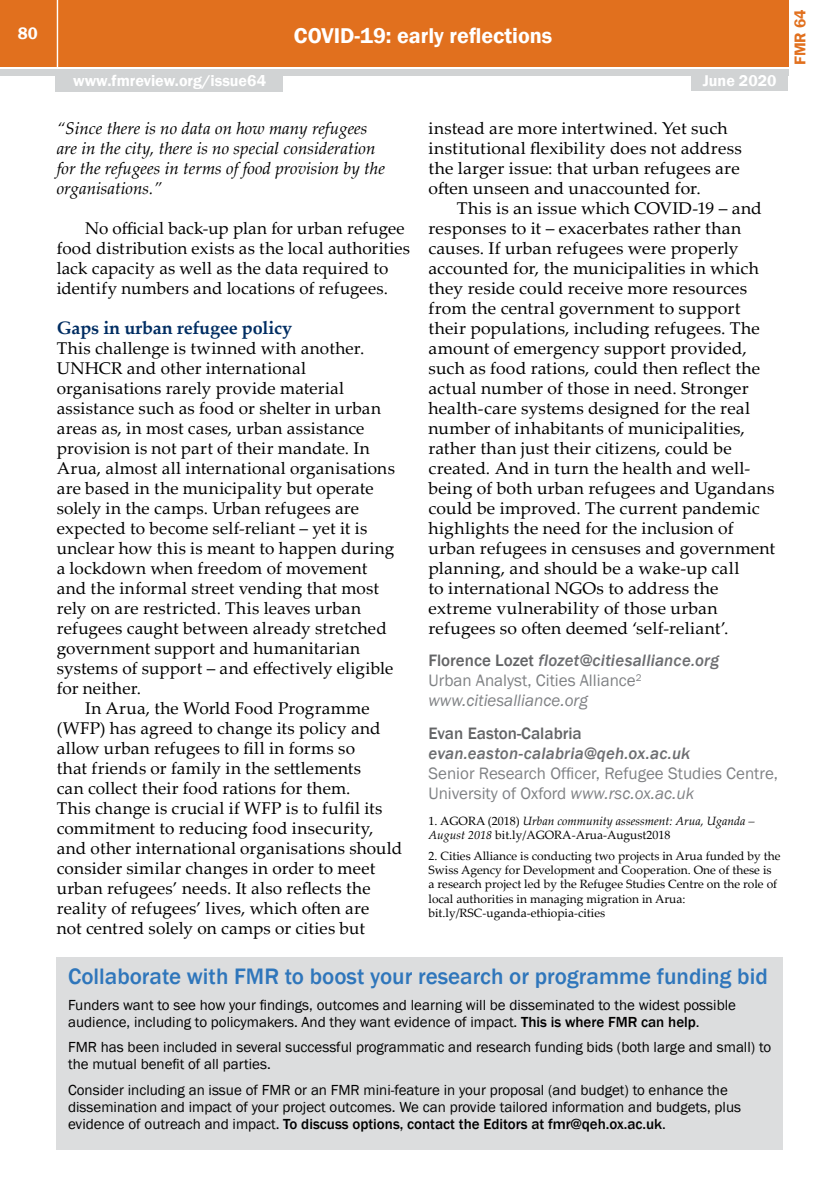
<style>
.page{position:relative;width:840px;height:1191px;background:#fff}
.page>*{position:absolute;margin:0;border:0;box-sizing:border-box;transform-origin:0 0}
.t1{font:500 23px "Franklin Gothic";color:#2f76bb}
.t2{font:600 22px "Franklin Gothic";color:#fff}
.t3{font:700 18px "Palatino Linotype";letter-spacing:-.01em;color:#002d62}
.t4{font:17px/20px "Palatino Linotype";letter-spacing:.01em;color:#000}
.t5{font:17px/20px "Franklin Gothic";color:#808285}
.t6{font:italic 17px/20px "Palatino Linotype";color:#000}
.t7{font:italic 500 17px "Franklin Gothic";letter-spacing:.01em;color:#6d6e71}
.t8{font:500 17px "Franklin Gothic";color:#636466}
.t9{font:600 17px "Franklin Gothic";color:#fff}
.t10{font:600 16px "Franklin Gothic";color:#fff}
.t11{font:600 16px "Franklin Gothic";color:#e1701e}
.t12{font:15px/17px "Franklin Gothic";color:#000}
.t13{font:12px/14.4px "Palatino Linotype";color:#000}
.t14{font:italic 12px/14.4px "Palatino Linotype";color:#000}
.s1{font-weight:500;color:#636466}
.s2{font-weight:500;font-style:italic;color:#6d6e71}
.s3{font-style:italic}
.s4{font-style:normal}
.s5{font-weight:500}
</style>
<div class="page">
<div style="left:0;top:0;width:787px;height:66px;background:#e1701e"></div>
<div style="left:0;top:69px;width:787px;height:6px;background:#d1d3d4"></div>
<hr style="left:57px;top:0;width:1px;height:67px;background:#fff">
<div style="left:691px;top:73px;width:96px;height:18px;background:#d1d3d4"></div>
<div style="left:55px;top:74px;width:227px;height:18px;background:#d1d3d4"></div>
<div style="left:57px;top:956px;width:725px;height:193px;background:#dcddde"></div>
<p class="t9" style="left:18px;top:23px;width:21px">80</p>
<p class="t2" style="left:294px;top:22px;width:260px">COVID-19: early reflections</p>
<p class="t10" style="left:73px;top:71px;width:194px">www.fmreview.org/issue64</p>
<p class="t10" style="left:702px;top:71px;width:75px">June 2020</p>
<p class="t6" style="left:57px;top:117px;width:329px">“Since there is no data on how many refugees are in the city, there is no special consideration for the refugees in terms of food provision by the organisations.”</p>
<p class="t4" style="left:57px;top:217px;width:355px;text-indent:28px">No official back-up plan for urban refugee food distribution exists as the local authorities lack capacity as well as the data required to identify numbers and locations of refugees.</p>
<p class="t3" style="left:57px;top:315px;width:237px">Gaps in urban refugee policy</p>
<p class="t4" style="left:57px;top:337px;width:339px">This challenge is twinned with another.<br>UNHCR and other international organisations rarely provide material assistance such as food or shelter in urban areas as, in most cases, urban assistance provision is not part of their mandate. In Arua, almost all international organisations are based in the municipality but operate solely in the camps. Urban refugees are expected to become self-reliant – yet it is unclear how this is meant to happen during a lockdown when freedom of movement and the informal street vending that most rely on are restricted. This leaves urban refugees caught between already stretched government support and humanitarian systems of support – and effectively eligible for neither.</p>
<p class="t4" style="left:57px;top:697px;width:347px;text-indent:28px">In Arua, the World Food Programme (WFP) has agreed to change its policy and allow urban refugees to fill in forms so<br>that friends or family in the settlements<br>can collect their food rations for them.<br>This change is crucial if WFP is to fulfil its commitment to reducing food insecurity, and other international organisations should consider similar changes in order to meet urban refugees’ needs. It also reflects the reality of refugees’ lives, which often are<br>not centred solely on camps or cities but</p>
<p class="t4" style="left:428px;top:117px;width:314px">instead are more intertwined. Yet such institutional flexibility does not address the larger issue: that urban refugees are often unseen and unaccounted for.</p>
<p class="t4" style="left:428px;top:197px;width:348px;text-indent:28px">This is an issue which COVID-19 – and responses to it – exacerbates rather than causes. If urban refugees were properly accounted for, the municipalities in which they reside could receive more resources from the central government to support their populations, including refugees. The amount of emergency support provided, such as food rations, could then reflect the actual number of those in need. Stronger health-care systems designed for the real number of inhabitants of municipalities, rather than just their citizens, could be created. And in turn the health and well&shy;being of both urban refugees and Ugandans could be improved. The current pandemic highlights the need for the inclusion of urban refugees in censuses and government planning, and should be a wake-up call<br>to international NGOs to address the extreme vulnerability of those urban refugees so often deemed ‘self-reliant’.</p>
<p class="t5" style="left:428px;top:651px;width:292px"><span class="s1">Florence Lozet</span> <span class="s2">flozet@citiesalliance.org<br></span>Urban Analyst, Cities Alliance<sup>2 </sup><span class="s3">www.citiesalliance.org</span></p>
<p class="t8" style="left:428px;top:723px;width:155px">Evan Easton-Calabria</p>
<p class="t7" style="left:428px;top:743px;width:263px">evan.easton-calabria@qeh.ox.ac.uk</p>
<p class="t5" style="left:428px;top:763px;width:351px">Senior Research Officer, Refugee Studies Centre,<br>University of Oxford <span class="s3">www.rsc.ox.ac.uk</span></p>
<p class="t14" style="left:428px;top:813px;width:327px"><span class="s4">1. AGORA (2018)</span> Urban community assessment: Arua, Uganda –<br>August 2018 <span class="s4">bit.ly/AGORA-Arua-August2018</span></p>
<p class="t13" style="left:428px;top:847px;width:353px">2. Cities Alliance is conducting two projects in Arua funded by the Swiss Agency for Development and Cooperation. One of these is a research project led by the Refugee Studies Centre on the role of local authorities in managing migration in Arua: bit.ly/RSC-uganda-ethiopia-cities</p>
<h1 class="t1" style="left:68px;top:962px;width:700px">Collaborate with FMR to boost your research or programme funding bid</h1>
<p class="t12" style="left:68px;top:996px;width:669px">Funders want to see how your findings, outcomes and learning will be disseminated to the widest possible audience, including to policymakers. And they want evidence of impact. <span class="s5">This is where FMR can help</span>.</p>
<p class="t12" style="left:68px;top:1039px;width:704px">FMR has been included in several successful programmatic and research funding bids (both large and small) to the mutual benefit of all parties.</p>
<p class="t12" style="left:68px;top:1081px;width:674px">Consider including an issue of FMR or an FMR mini-feature in your proposal (and budget) to enhance the dissemination and impact of your project outcomes. We can provide tailored information and budgets, plus evidence of outreach and impact. <span class="s5">To discuss options, contact the Editors at fmr@qeh.ox.ac.uk</span>.</p>
<p class="t11" style="left:789px;top:65px;width:58px;rotate:-90deg">FMR 64</p>
</div>
